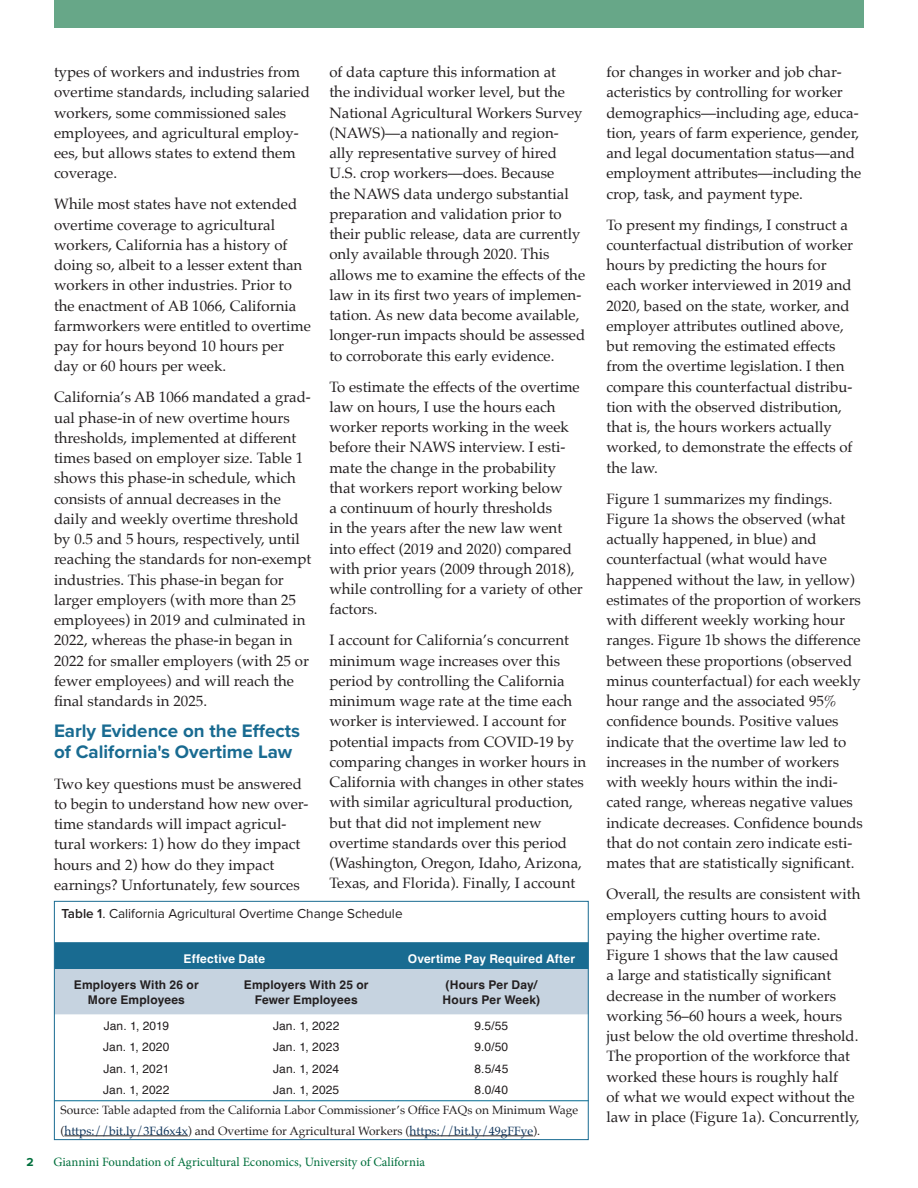
<style>
.page{position:relative;width:918px;height:1188px;background:#fff}
.page>*{position:absolute;margin:0;border:0;box-sizing:border-box;transform-origin:0 0}
.Article_Body__Palatino{font:700 18.75px/20.2px "Proxima Nova";color:#196b91}
.Article_Body__Palatino-2{font:15px/20.2px "Palatino";color:#231f20}
.Figure_Title{font:13.5px "Proxima Nova";color:#231f20}
.t1{font:12.75px "Minion Pro";color:#006f3c}
.Figure_source{font:12px/20.2px "Palatino";color:#231f20}
.Table_Body_Copy{font:12px "Helvetica";letter-spacing:.01em;color:#231f20}
.Table_Body_Copy-2{font:700 12px/15px "Helvetica";letter-spacing:.015em;color:#231f20;text-align:center}
.Table_Body_Copy-3{font:700 12px "Helvetica";letter-spacing:.02em;color:#fff}
.t2{font:700 12px "Proxima Nova";color:#006f3c}
.s1{font-weight:600}
.s2{color:#0c3259}
</style>
<div class="page">
<div style="left:54px;top:0;width:810px;height:28px;background:#67a788"></div>
<svg style="left:56px;top:942px;width:531px;height:72px;background:#85acc2"></svg>
<hr style="left:55px;top:1100px;width:163px;height:1px;background:#006a90">
<hr style="left:218px;top:1100px;width:176px;height:1px;background:#006a90">
<hr style="left:394px;top:1100px;width:195px;height:1px;background:#006a90">
<hr style="left:64px;top:1135px;width:124px;height:1px;background:#231f20">
<hr style="left:410px;top:1135px;width:123px;height:1px;background:#231f20">
<div style="left:54px;top:901px;width:535px;height:239px;border:1px solid #196b91"></div>
<p class="Article_Body__Palatino-2" style="left:54px;top:62px;width:257px">types of workers and industries from overtime standards, including salaried workers, some commissioned sales employees, and agricultural employ&shy;ees, but allows states to extend them coverage.</p>
<p class="Article_Body__Palatino-2" style="left:54px;top:194px;width:258px">While most states have not extended overtime coverage to agricultural workers, California has a history of doing so, albeit to a lesser extent than workers in other industries. Prior to the enactment of AB 1066, California farmworkers were entitled to overtime pay for hours beyond 10 hours per day or 60 hours per week.</p>
<p class="Article_Body__Palatino-2" style="left:54px;top:387px;width:259px">California’s AB 1066 mandated a grad&shy;ual phase-in of new overtime hours thresholds, implemented at different times based on employer size. Table 1 shows this phase-in schedule, which consists of annual decreases in the daily and weekly overtime threshold by 0.5 and 5 hours, respectively, until reaching the standards for non-exempt industries. This phase-in began for larger employers (with more than 25 employees) in 2019 and culminated in 2022, whereas the phase-in began in 2022 for smaller employers (with 25 or fewer employees) and will reach the final standards in 2025.</p>
<p class="Article_Body__Palatino" style="left:54px;top:721px;width:248px">Early Evidence on the Effects of California's Overtime Law</p>
<p class="Article_Body__Palatino-2" style="left:54px;top:773px;width:256px">Two key questions must be answered to begin to understand how new over&shy;time standards will impact agricul&shy;tural workers: 1) how do they impact hours and 2) how do they impact earnings? Unfortunately, few sources</p>
<p class="Article_Body__Palatino-2" style="left:329px;top:62px;width:257px">of data capture this information at<br>the individual worker level, but the National Agricultural Workers Survey (NAWS)—a nationally and region&shy;ally representative survey of hired U.S. crop workers—does. Because<br>the NAWS data undergo substantial preparation and validation prior to their public release, data are currently only available through 2020. This allows me to examine the effects of the law in its first two years of implemen&shy;tation. As new data become available, longer-run impacts should be assessed to corroborate this early evidence.</p>
<p class="Article_Body__Palatino-2" style="left:329px;top:376px;width:255px">To estimate the effects of the overtime law on hours, I use the hours each worker reports working in the week before their NAWS interview. I esti&shy;mate the change in the probability that workers report working below<br>a continuum of hourly thresholds<br>in the years after the new law went into effect (2019 and 2020) compared with prior years (2009 through 2018), while controlling for a variety of other factors.</p>
<p class="Article_Body__Palatino-2" style="left:329px;top:630px;width:258px">I account for California’s concurrent minimum wage increases over this period by controlling the California minimum wage rate at the time each worker is interviewed. I account for potential impacts from COVID-19 by comparing changes in worker hours in California with changes in other states with similar agricultural production, but that did not implement new overtime standards over this period (Washington, Oregon, Idaho, Arizona, Texas, and Florida). Finally, I account</p>
<p class="Figure_Title" style="left:61px;top:903px;width:343px"><span class="s1">Table 1</span>. California Agricultural Overtime Change Schedule</p>
<p class="Table_Body_Copy-3" style="left:184px;top:951px;width:83px">Effective Date</p>
<p class="Table_Body_Copy-3" style="left:408px;top:951px;width:169px">Overtime Pay Required After</p>
<p class="Table_Body_Copy-2" style="left:74px;top:978px;width:126px">Employers With 26 or<br>More Employees</p>
<p class="Table_Body_Copy-2" style="left:244px;top:978px;width:126px">Employers With 25 or<br>Fewer Employees</p>
<p class="Table_Body_Copy-2" style="left:443px;top:978px;width:99px;text-align:left">(Hours Per Day/<br>Hours Per Week)</p>
<p class="Table_Body_Copy" style="left:104px;top:1016px;width:67px">Jan. 1, 2019</p>
<p class="Table_Body_Copy" style="left:273px;top:1016px;width:68px">Jan. 1, 2022</p>
<p class="Table_Body_Copy" style="left:474px;top:1016px;width:35px">9.5/55</p>
<p class="Table_Body_Copy" style="left:103px;top:1038px;width:68px">Jan. 1, 2020</p>
<p class="Table_Body_Copy" style="left:273px;top:1038px;width:68px">Jan. 1, 2023</p>
<p class="Table_Body_Copy" style="left:475px;top:1038px;width:35px">9.0/50</p>
<p class="Table_Body_Copy" style="left:103px;top:1059px;width:68px">Jan. 1, 2021</p>
<p class="Table_Body_Copy" style="left:273px;top:1059px;width:67px">Jan. 1, 2024</p>
<p class="Table_Body_Copy" style="left:474px;top:1059px;width:35px">8.5/45</p>
<p class="Table_Body_Copy" style="left:103px;top:1081px;width:68px">Jan. 1, 2022</p>
<p class="Table_Body_Copy" style="left:273px;top:1081px;width:68px">Jan. 1, 2025</p>
<p class="Table_Body_Copy" style="left:475px;top:1081px;width:35px">8.0/40</p>
<p class="Figure_source" style="left:60px;top:1100px;width:519px">Source: Table adapted from the California Labor Commissioner’s Office FAQs on Minimum Wage (<span class="s2">https://bit.ly/3Fd6x4x</span>) and Overtime for Agricultural Workers (<span class="s2">https://bit.ly/49gFFye</span>).</p>
<p class="t2" style="left:26px;top:1153px;width:9px">2</p>
<p class="t1" style="left:53px;top:1153px;width:373px">Giannini Foundation of Agricultural Economics, University of California</p>
<p class="Article_Body__Palatino-2" style="left:606px;top:62px;width:256px">for changes in worker and job char&shy;acteristics by controlling for worker demographics—including age, educa&shy;tion, years of farm experience, gender, and legal documentation status—and employment attributes—including the crop, task, and payment type.</p>
<p class="Article_Body__Palatino-2" style="left:606px;top:214px;width:248px">To present my findings, I construct a counterfactual distribution of worker hours by predicting the hours for each worker interviewed in 2019 and 2020, based on the state, worker, and employer attributes outlined above, but removing the estimated effects from the overtime legislation. I then compare this counterfactual distribu&shy;tion with the observed distribution, that is, the hours workers actually worked, to demonstrate the effects of the law.</p>
<p class="Article_Body__Palatino-2" style="left:606px;top:488px;width:258px">Figure 1 summarizes my findings.<br>Figure 1a shows the observed (what actually happened, in blue) and counterfactual (what would have happened without the law, in yellow) estimates of the proportion of workers with different weekly working hour ranges. Figure 1b shows the difference between these proportions (observed minus counterfactual) for each weekly hour range and the associated 95% confidence bounds. Positive values indicate that the overtime law led to increases in the number of workers with weekly hours within the indi&shy;cated range, whereas negative values indicate decreases. Confidence bounds that do not contain zero indicate esti&shy;mates that are statistically significant.</p>
<p class="Article_Body__Palatino-2" style="left:606px;top:884px;width:255px">Overall, the results are consistent with employers cutting hours to avoid paying the higher overtime rate.<br>Figure 1 shows that the law caused<br>a large and statistically significant decrease in the number of workers working 56–60 hours a week, hours just below the old overtime threshold.<br>The proportion of the workforce that worked these hours is roughly half<br>of what we would expect without the law in place (Figure 1a). Concurrently,</p>
</div>
